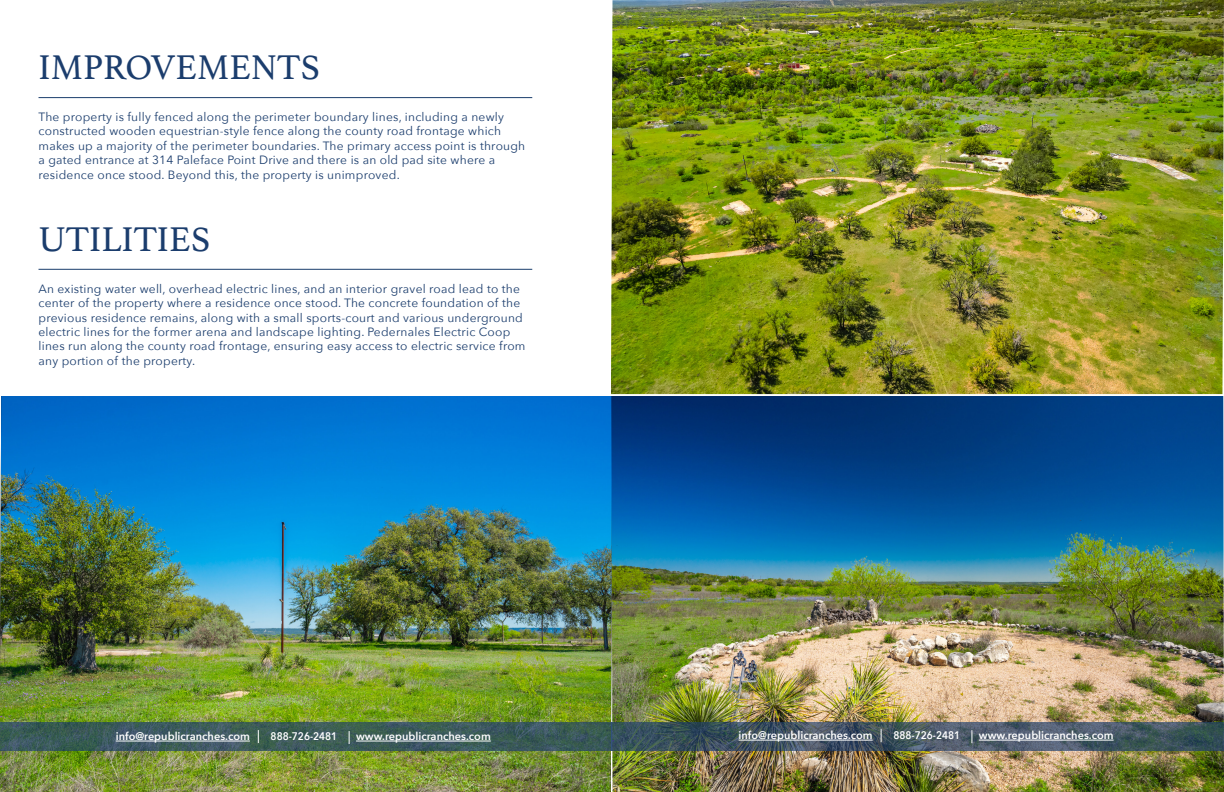
<style>
.page{position:relative;width:1224px;height:792px;background:#fff}
.page>*{position:absolute;margin:0;border:0;box-sizing:border-box;transform-origin:0 0}
.t1{font:36px "Athelas";color:#1b3d6d}
.t2{font:12px/14.4px "Avenir Next";letter-spacing:.02em;color:#1b3d6d}
.t3{font:600 11px "Avenir Next";color:#fff}
.t4{font:600 11px "Avenir Next";color:#fff;scale:.9 1}
</style>
<div class="page">
<img style="left:0;top:396px;width:1224px;height:396px">
<svg style="left:0;top:722px;width:611px;height:29px;background:#3d5c5b"></svg>
<hr style="left:116px;top:741px;width:134px;height:1px;background:#fff">
<hr style="left:356px;top:741px;width:135px;height:1px;background:#fff">
<svg style="left:258px;top:730px;width:1px;height:13px"></svg>
<svg style="left:349px;top:731px;width:1px;height:13px"></svg>
<hr style="left:39px;top:97px;width:493px;height:1px;background:#1a3e6d">
<img style="left:611px;top:0;width:613px;height:394px">
<svg style="left:611px;top:722px;width:613px;height:29px;background:#455764"></svg>
<hr style="left:739px;top:740px;width:134px;height:1px;background:#fff">
<hr style="left:979px;top:740px;width:135px;height:1px;background:#fff">
<svg style="left:881px;top:729px;width:1px;height:13px"></svg>
<svg style="left:972px;top:730px;width:1px;height:13px"></svg>
<hr style="left:39px;top:269px;width:493px;height:1px;background:#1a3e6d">
<h1 class="t1" style="left:39px;top:39px;width:283px">IMPROVEMENTS</h1>
<p class="t2" style="left:39px;top:109px;width:488px">The property is fully fenced along the perimeter boundary lines, including a newly constructed wooden equestrian-style fence along the county road frontage which makes up a majority of the perimeter boundaries. The primary access point is through a gated entrance at 314 Paleface Point Drive and there is an old pad site where a residence once stood. Beyond this, the property is unimproved.</p>
<h1 class="t1" style="left:39px;top:210px;width:174px">UTILITIES</h1>
<p class="t2" style="left:39px;top:281px;width:489px">An existing water well, overhead electric lines, and an interior gravel road lead to the center of the property where a residence once stood. The concrete foundation of the previous residence remains, along with a small sports-court and various underground electric lines for the former arena and landscape lighting. Pedernales Electric Coop lines run along the county road frontage, ensuring easy access to electric service from any portion of the property.</p>
<p class="t3" style="left:116px;top:727px;width:136px">info@republicranches.com</p>
<p class="t4" style="left:271px;top:727px;width:76px">888-726-2481</p>
<p class="t3" style="left:356px;top:727px;width:136px">www.republicranches.com</p>
<p class="t3" style="left:739px;top:726px;width:136px">info@republicranches.com</p>
<p class="t4" style="left:893px;top:726px;width:76px">888-726-2481</p>
<p class="t3" style="left:979px;top:726px;width:136px">www.republicranches.com</p>
</div>
